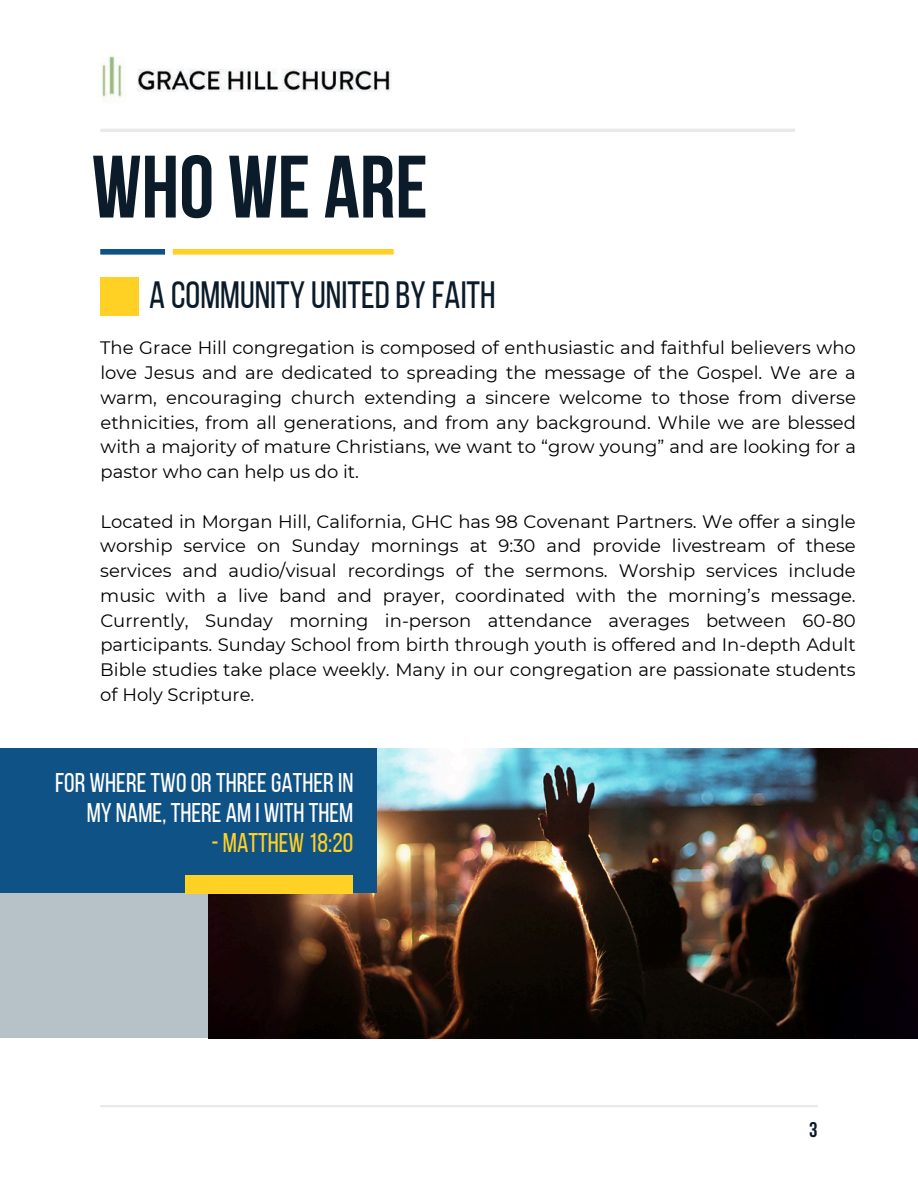
<style>
.page{position:relative;width:918px;height:1188px;background:#fff}
.page>*{position:absolute;margin:0;border:0;box-sizing:border-box;transform-origin:0 0}
.t1{font:700 88.35px "Bebas Neue";color:#0b1b2a}
.t2{font:37.95px "Bebas Neue";color:#0b1b2a}
.t3{font:27px/30.3px "Bebas Neue";color:#fff;text-align:right}
.t4{font:27px "Bebas Neue";color:#ffd124}
.t5{font:700 21.15px "Bebas Neue";color:#0b1b2a}
.t6{font:18px/24.8px "Montserrat";color:#000;text-align:justify}
</style>
<div class="page">
<div style="left:173px;top:249px;width:221px;height:6px;background:#ffd124"></div>
<div style="left:0;top:870px;width:208px;height:168px;background:#b7c1c8"></div>
<img style="left:208px;top:749px;width:709px;height:290px">
<div style="left:0;top:749px;width:376px;height:144px;background:#0f5286"></div>
<hr style="left:100px;top:1105px;width:718px;height:2px;background:#e9e9e9">
<div style="left:185px;top:875px;width:168px;height:18px;background:#ffd124"></div>
<div style="left:100px;top:249px;width:65px;height:6px;background:#0f5286"></div>
<hr style="left:100px;top:129px;width:695px;height:3px;background:#e9e9e9">
<div style="left:100px;top:277px;width:39px;height:39px;background:#ffd124"></div>
<img style="left:102px;top:56px;width:289px;height:44px">
<h1 class="t1" style="left:92px;top:151px;width:338px">WHO WE ARE</h1>
<h2 class="t2" style="left:149px;top:279px;width:348px">A COMMUNITY UNITED BY FAITH</h2>
<p class="t6" style="left:100px;top:336px;width:757px">The Grace Hill congregation is composed of enthusiastic and faithful believers who love Jesus and are dedicated to spreading the message of the Gospel. We are a warm, encouraging church extending a sincere welcome to those from diverse ethnicities, from all generations, and from any background. While we are blessed with a majority of mature Christians, we want to “grow young” and are looking for a pastor who can help us do it.</p>
<p class="t6" style="left:100px;top:509px;width:757px">Located in Morgan Hill, California, GHC has 98 Covenant Partners. We offer a single worship service on Sunday mornings at 9:30 and provide livestream of these services and audio/visual recordings of the sermons. Worship services include music with a live band and prayer, coordinated with the morning’s message.<br>Currently, Sunday morning in-person attendance averages between 60-80 participants. Sunday School from birth through youth is offered and In-depth Adult Bible studies take place weekly. Many in our congregation are passionate students of Holy Scripture.</p>
<h3 class="t3" style="left:55px;top:770px;width:300px">FOR WHERE TWO OR THREE GATHER IN<br>MY NAME, THERE AM I WITH THEM</h3>
<h3 class="t4" style="left:212px;top:832px;width:143px">- MATTHEW 18:20</h3>
<p class="t5" style="left:809px;top:1121px;width:10px">3</p>
</div>
